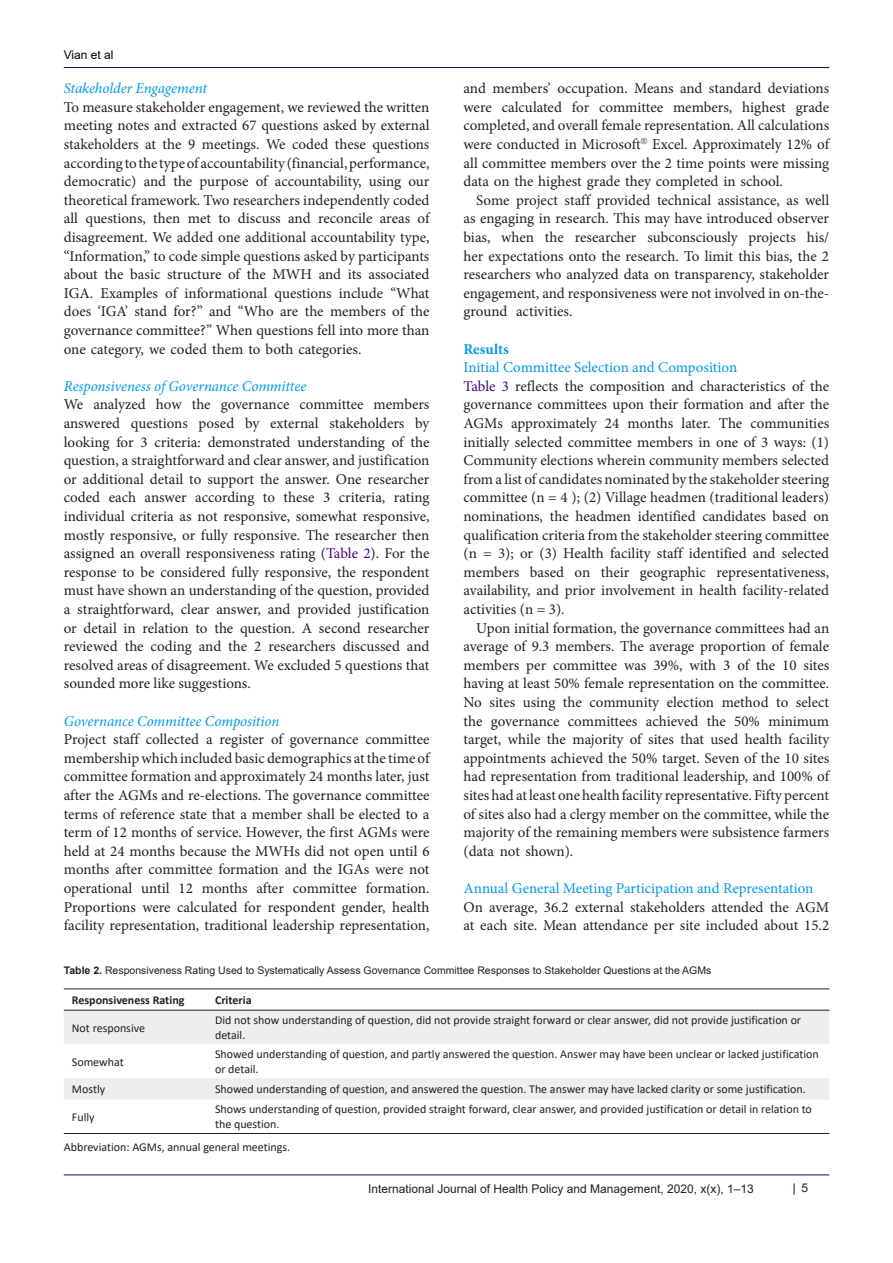
<style>
.page{position:relative;width:893px;height:1263px;background:#fff}
.page>*{position:absolute;margin:0;border:0;box-sizing:border-box;transform-origin:0 0}
.List_Paragraph{font:15px/18.6px "Minion Pro";color:#231f20;text-align:justify}
.t1{font:15px "Minion Pro";color:#0099e5}
.t2{font:italic 15px "Minion Pro";letter-spacing:-.005em;color:#0099e5}
.t3{font:700 15px "Minion Pro";color:#0099e5}
.List_Paragraph-2{font:12px/15px "Calibri";color:#231f20}
.t4{font:12px "Arial";color:#231f20}
.t5{font:700 12px "Calibri";color:#231f20}
.t6{font:12px "Arial";color:#000001}
.t7{font:10.5px "Arial";color:#231f20}
.s1{color:#4b0082}
.s2{font-weight:700}
</style>
<div class="page">
<hr style="left:64px;top:67px;width:765px;height:1px;background:#190066">
<hr style="left:64px;top:1175px;width:765px;height:1px;background:#190066">
<svg style="left:64px;top:1011px;width:765px;height:88px;fill:#eee"></svg>
<hr style="left:64px;top:988px;width:143px;height:1px;background:#231f20">
<hr style="left:207px;top:988px;width:622px;height:1px;background:#231f20">
<hr style="left:64px;top:1010px;width:143px;height:1px;background:#231f20">
<hr style="left:207px;top:1010px;width:622px;height:1px;background:#231f20">
<hr style="left:64px;top:1133px;width:143px;height:1px;background:#231f20">
<hr style="left:207px;top:1133px;width:622px;height:1px;background:#231f20">
<p class="t6" style="left:64px;top:46px;width:51px">Vian et al</p>
<p class="t2" style="left:64px;top:78px;width:145px">Stakeholder Engagement</p>
<p class="List_Paragraph" style="left:64px;top:98px;width:367px">To measure stakeholder engagement, we reviewed the written meeting notes and extracted 67 questions asked by external stakeholders at the 9 meetings. We coded these questions according to the type of accountability (financial, performance, democratic) and the purpose of accountability, using our theoretical framework. Two researchers independently coded all questions, then met to discuss and reconcile areas of disagreement. We added one additional accountability type, “Information,” to code simple questions asked by participants about the basic structure of the MWH and its associated IGA. Examples of informational questions include “What does ‘IGA’ stand for?” and “Who are the members of the governance committee?” When questions fell into more than one category, we coded them to both categories.</p>
<p class="t2" style="left:64px;top:376px;width:244px">Responsiveness of Governance Committee</p>
<p class="List_Paragraph" style="left:64px;top:395px;width:367px">We analyzed how the governance committee members answered questions posed by external stakeholders by looking for 3 criteria: demonstrated understanding of the question, a straightforward and clear answer, and justification or additional detail to support the answer. One researcher coded each answer according to these 3 criteria, rating individual criteria as not responsive, somewhat responsive, mostly responsive, or fully responsive. The researcher then assigned an overall responsiveness rating (<span class="s1">Table 2</span>). For the response to be considered fully responsive, the respondent must have shown an understanding of the question, provided a straightforward, clear answer, and provided justification or detail in relation to the question. A second researcher reviewed the coding and the 2 researchers discussed and resolved areas of disagreement. We excluded 5 questions that sounded more like suggestions.</p>
<p class="t2" style="left:64px;top:711px;width:217px">Governance Committee Composition</p>
<p class="List_Paragraph" style="left:64px;top:730px;width:367px">Project staff collected a register of governance committee membership which included basic demographics at the time of committee formation and approximately 24 months later, just after the AGMs and re-elections. The governance committee terms of reference state that a member shall be elected to a term of 12 months of service. However, the first AGMs were held at 24 months because the MWHs did not open until 6 months after committee formation and the IGAs were not operational until 12 months after committee formation.<br>Proportions were calculated for respondent gender, health facility representation, traditional leadership representation,</p>
<p class="List_Paragraph" style="left:463px;top:79px;width:367px">and members’ occupation. Means and standard deviations were calculated for committee members, highest grade completed, and overall female representation. All calculations were conducted in Microsoft<sup>®</sup> Excel. Approximately 12% of all committee members over the 2 time points were missing data on the highest grade they completed in school.</p>
<p class="List_Paragraph" style="left:463px;top:191px;width:367px;text-indent:13px">Some project staff provided technical assistance, as well as engaging in research. This may have introduced observer bias, when the researcher subconsciously projects his/ her expectations onto the research. To limit this bias, the 2 researchers who analyzed data on transparency, stakeholder engagement, and responsiveness were not involved in on-the&shy;ground activities.</p>
<p class="t3" style="left:463px;top:338px;width:47px">Results</p>
<p class="t1" style="left:463px;top:357px;width:275px">Initial Committee Selection and Composition</p>
<p class="List_Paragraph" style="left:463px;top:377px;width:367px"><span class="s1">Table 3</span> reflects the composition and characteristics of the governance committees upon their formation and after the AGMs approximately 24 months later. The communities initially selected committee members in one of 3 ways: (1)<br>Community elections wherein community members selected from a list of candidates nominated by the stakeholder steering committee (n = 4 ); (2) Village headmen (traditional leaders) nominations, the headmen identified candidates based on qualification criteria from the stakeholder steering committee (n = 3); or (3) Health facility staff identified and selected members based on their geographic representativeness, availability, and prior involvement in health facility-related activities (n = 3).</p>
<p class="List_Paragraph" style="left:463px;top:619px;width:367px;text-indent:13px">Upon initial formation, the governance committees had an average of 9.3 members. The average proportion of female members per committee was 39%, with 3 of the 10 sites having at least 50% female representation on the committee.<br>No sites using the community election method to select the governance committees achieved the 50% minimum target, while the majority of sites that used health facility appointments achieved the 50% target. Seven of the 10 sites had representation from traditional leadership, and 100% of sites had at least one health facility representative. Fifty percent of sites also had a clergy member on the committee, while the majority of the remaining members were subsistence farmers (data not shown).</p>
<p class="t1" style="left:463px;top:878px;width:351px">Annual General Meeting Participation and Representation</p>
<p class="List_Paragraph" style="left:463px;top:898px;width:367px">On average, 36.2 external stakeholders attended the AGM at each site. Mean attendance per site included about 15.2</p>
<p class="t7" style="left:64px;top:963px;width:649px"><span class="s2">Table 2.</span> Responsiveness Rating Used to Systematically Assess Governance Committee Responses to Stakeholder Questions at the AGMs</p>
<p class="t5" style="left:72px;top:991px;width:114px">Responsiveness Rating</p>
<p class="t5" style="left:215px;top:991px;width:38px">Criteria</p>
<p class="List_Paragraph-2" style="left:72px;top:1020px;width:75px">Not responsive</p>
<p class="List_Paragraph-2" style="left:215px;top:1012px;width:588px">Did not show understanding of question, did not provide straight forward or clear answer, did not provide justification or detail.</p>
<p class="List_Paragraph-2" style="left:72px;top:1054px;width:53px">Somewhat</p>
<p class="List_Paragraph-2" style="left:215px;top:1046px;width:605px">Showed understanding of question, and partly answered the question. Answer may have been unclear or lacked justification or detail.</p>
<p class="List_Paragraph-2" style="left:72px;top:1081px;width:35px">Mostly</p>
<p class="List_Paragraph-2" style="left:215px;top:1081px;width:592px">Showed understanding of question, and answered the question. The answer may have lacked clarity or some justification.</p>
<p class="List_Paragraph-2" style="left:72px;top:1109px;width:24px">Fully</p>
<p class="List_Paragraph-2" style="left:215px;top:1101px;width:598px">Shows understanding of question, provided straight forward, clear answer, and provided justification or detail in relation to the question.</p>
<p class="List_Paragraph-2" style="left:64px;top:1139px;width:228px">Abbreviation: AGMs, annual general meetings.</p>
<p class="t4" style="left:368px;top:1180px;width:387px">International Journal of Health Policy and Management, 2020, x(x), 1–13</p>
<p class="t4" style="left:801px;top:1180px;width:8px">5</p>
</div>
